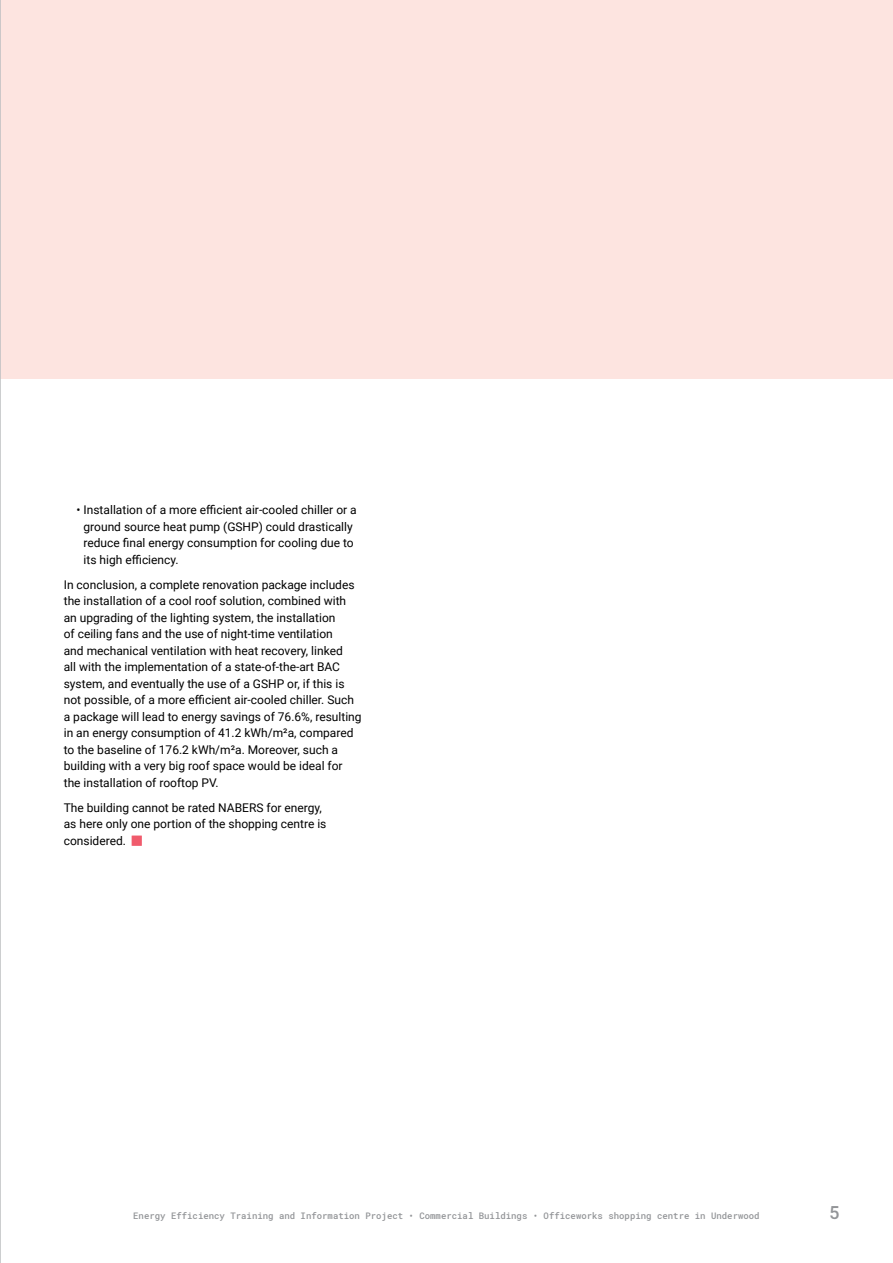
<style>
.page{position:relative;width:893px;height:1263px;background:#fff}
.page>*{position:absolute;margin:0;border:0;box-sizing:border-box;transform-origin:0 0}
.t1{font:500 18px "Roboto Mono";color:#939598}
.t2{font:12px/16.5px "Roboto";color:#000}
.t3{font:500 9px "Roboto Mono";color:#939598}
</style>
<div class="page">
<div style="left:0;top:0;width:893px;height:379px;background:#fde4e0"></div>
<hr style="left:0;top:0;width:1px;height:1263px;background:#bcbec0">
<p class="t2" style="left:84px;top:501px;width:275px;text-indent:-7px">• Installation of a more efficient air-cooled chiller or a ground source heat pump (GSHP) could drastically reduce final energy consumption for cooling due to its high efficiency.</p>
<p class="t2" style="left:64px;top:576px;width:299px">In conclusion, a complete renovation package includes the installation of a cool roof solution, combined with an upgrading of the lighting system, the installation<br>of ceiling fans and the use of night-time ventilation<br>and mechanical ventilation with heat recovery, linked<br>all with the implementation of a state-of-the-art BAC system, and eventually the use of a GSHP or, if this is not possible, of a more efficient air-cooled chiller. Such a package will lead to energy savings of 76.6%, resulting in an energy consumption of 41.2 kWh/m²a, compared to the baseline of 176.2 kWh/m²a. Moreover, such a building with a very big roof space would be ideal for the installation of rooftop PV.</p>
<p class="t2" style="left:64px;top:799px;width:264px">The building cannot be rated NABERS for energy, as here only one portion of the shopping centre is considered.</p>
<p class="t3" style="left:133px;top:1209px;width:628px">Energy Efficiency Training and Information Project • Commercial Buildings • Officeworks shopping centre in Underwood</p>
<h1 class="t1" style="left:829px;top:1200px;width:12px">5</h1>
</div>
